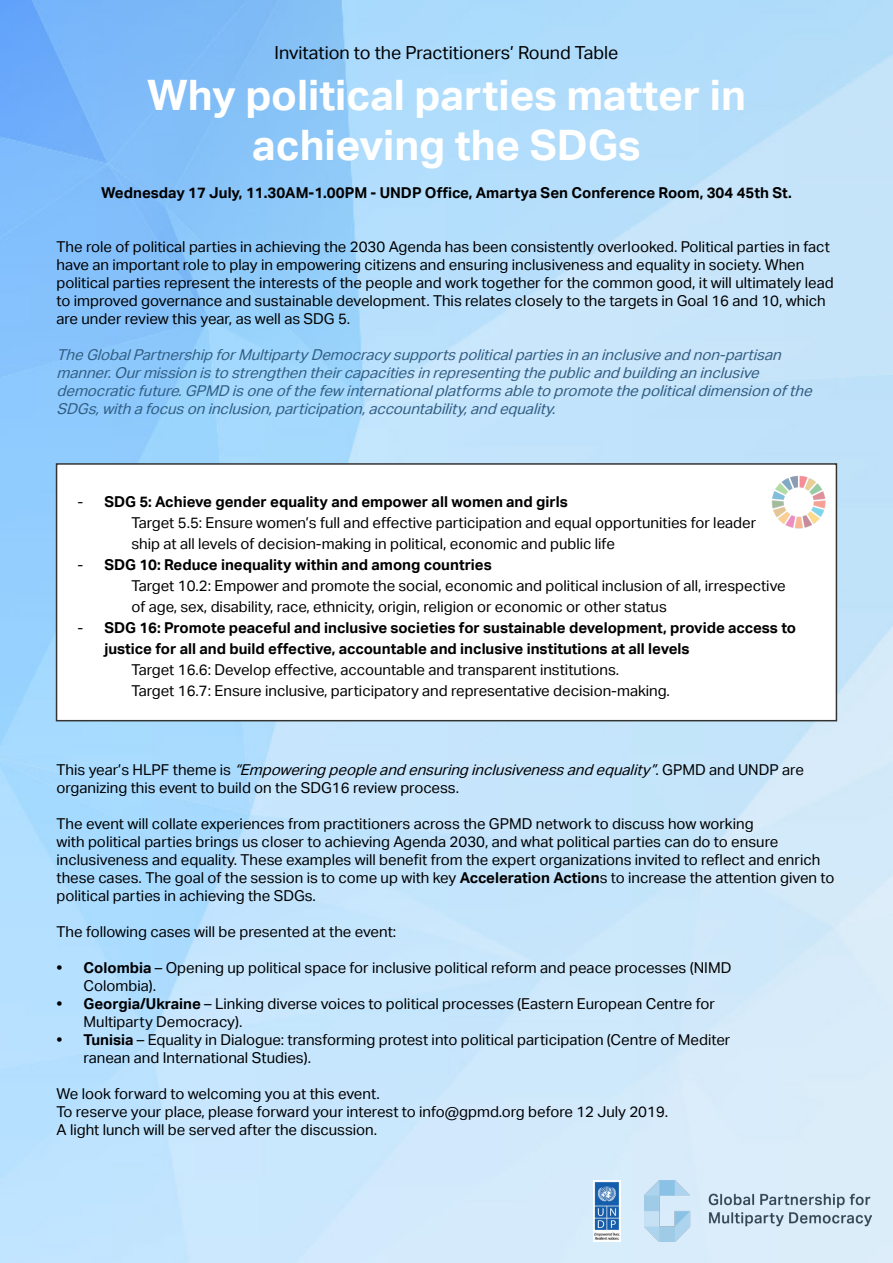
<style>
.page{position:relative;width:893px;height:1263px;background:#fff}
.page>*{position:absolute;margin:0;border:0;box-sizing:border-box;transform-origin:0 0}
.t1{font:700 42px/50.4px "Aktiv Grotesk";color:#fff;text-align:center}
.t2{font:18px "Aktiv Grotesk";color:#000}
.t3{font:15px/18px "Aktiv Grotesk";color:#000}
.t4{font:italic 15px "Aktiv Grotesk";color:#315d82}
.t5{font:700 15px "Aktiv Grotesk";color:#000}
.t6{font:italic 15px "Aktiv Grotesk";color:#000}
.s1{font-style:italic}
.s2{font-weight:700}
</style>
<div class="page">
<img style="left:0;top:0;width:893px;height:1263px">
<div style="left:56px;top:463px;width:781px;height:258px;background:#fff;border:2px solid #343433"></div>
<img style="left:593px;top:1180px;width:27px;height:62px">
<img style="left:644px;top:1180px;width:228px;height:62px">
<img style="left:771px;top:475px;width:55px;height:54px">
<p class="t2" style="left:275px;top:43px;width:345px">Invitation to the Practitioners’ Round Table</p>
<h1 class="t1" style="left:147px;top:70px;width:600px">Why political parties matter in achieving the SDGs</h1>
<p class="t5" style="left:101px;top:184px;width:692px">Wednesday 17 July, 11.30AM-1.00PM - UNDP Office, Amartya Sen Conference Room, 304 45th St.</p>
<p class="t3" style="left:57px;top:238px;width:779px">The role of political parties in achieving the 2030 Agenda has been consistently overlooked. Political parties in fact have an important role to play in empowering citizens and ensuring inclusiveness and equality in society. When political parties represent the interests of the people and work together for the common good it, will ultimately lead to improved governance and sustainable development. This relates closely to the targets in Goal 16 and 10, which are under review this year, as well as SDG 5.</p>
<p class="t4" style="left:693px;top:346px;width:97px">non partisan</p>
<p class="t4" style="left:86px;top:346px;width:53px">Global</p>
<p class="t4" style="left:215px;top:346px;width:29px">for</p>
<p class="t4" style="left:57px;top:346px;width:36px">The</p>
<p class="t4" style="left:133px;top:346px;width:89px">Partnership</p>
<p class="t4" style="left:238px;top:346px;width:79px">Multiparty</p>
<p class="t4" style="left:311px;top:346px;width:88px">Democracy</p>
<p class="t4" style="left:458px;top:346px;width:62px">political</p>
<p class="t4" style="left:515px;top:346px;width:57px">parties</p>
<p class="t4" style="left:566px;top:346px;width:21px">in</p>
<p class="t4" style="left:601px;top:346px;width:69px">inclusive</p>
<p class="t4" style="left:664px;top:346px;width:35px">and</p>
<p class="t4" style="left:393px;top:346px;width:72px">supports</p>
<p class="t4" style="left:581px;top:346px;width:26px">an</p>
<p class="t4" style="left:719px;top:346px;width:15px">-</p>
<p class="t4" style="left:114px;top:364px;width:35px">Our</p>
<p class="t4" style="left:143px;top:364px;width:62px">mission</p>
<p class="t4" style="left:199px;top:364px;width:21px">is</p>
<p class="t4" style="left:231px;top:364px;width:84px">strengthen</p>
<p class="t4" style="left:309px;top:364px;width:41px">their</p>
<p class="t4" style="left:344px;top:364px;width:80px">capacities</p>
<p class="t4" style="left:417px;top:364px;width:21px">in</p>
<p class="t4" style="left:433px;top:364px;width:96px">representing</p>
<p class="t4" style="left:523px;top:364px;width:32px">the</p>
<p class="t4" style="left:548px;top:364px;width:51px">public</p>
<p class="t4" style="left:593px;top:364px;width:35px">and</p>
<p class="t4" style="left:622px;top:364px;width:63px">building</p>
<p class="t4" style="left:699px;top:364px;width:69px">inclusive</p>
<p class="t4" style="left:214px;top:364px;width:23px">to</p>
<p class="t4" style="left:57px;top:364px;width:62px">manner</p>
<p class="t4" style="left:679px;top:364px;width:26px">an</p>
<p class="t4" style="left:108px;top:364px;width:13px">.</p>
<p class="t4" style="left:138px;top:382px;width:100px">future GPMD</p>
<p class="t4" style="left:178px;top:382px;width:13px">.</p>
<p class="t4" style="left:276px;top:382px;width:24px">of</p>
<p class="t4" style="left:319px;top:382px;width:34px">few</p>
<p class="t4" style="left:435px;top:382px;width:75px">platforms</p>
<p class="t4" style="left:772px;top:382px;width:24px">of</p>
<p class="t4" style="left:57px;top:382px;width:88px">democratic</p>
<p class="t4" style="left:232px;top:382px;width:21px">is</p>
<p class="t4" style="left:293px;top:382px;width:32px">the</p>
<p class="t4" style="left:346px;top:382px;width:95px">international</p>
<p class="t4" style="left:504px;top:382px;width:38px">able</p>
<p class="t4" style="left:615px;top:382px;width:32px">the</p>
<p class="t4" style="left:641px;top:382px;width:62px">political</p>
<p class="t4" style="left:697px;top:382px;width:81px">dimension</p>
<p class="t4" style="left:789px;top:382px;width:32px">the</p>
<p class="t4" style="left:536px;top:382px;width:23px">to</p>
<p class="t4" style="left:554px;top:382px;width:68px">promote</p>
<p class="t4" style="left:246px;top:382px;width:36px">one</p>
<p class="t4" style="left:57px;top:400px;width:83px">SDGs with</p>
<p class="t4" style="left:95px;top:400px;width:13px">,</p>
<p class="t4" style="left:145px;top:400px;width:48px">focus</p>
<p class="t4" style="left:208px;top:400px;width:266px">inclusion participation accountability</p>
<p class="t4" style="left:470px;top:400px;width:35px">and</p>
<p class="t4" style="left:499px;top:400px;width:64px">equality</p>
<p class="t4" style="left:134px;top:400px;width:18px">a</p>
<p class="t4" style="left:187px;top:400px;width:27px">on</p>
<p class="t4" style="left:269px;top:400px;width:13px">,</p>
<p class="t4" style="left:362px;top:400px;width:13px">,</p>
<p class="t4" style="left:463px;top:400px;width:13px">,</p>
<p class="t4" style="left:552px;top:400px;width:13px">.</p>
<p class="t3" style="left:77px;top:493px;width:7px">-</p>
<p class="t3" style="left:77px;top:556px;width:7px">-</p>
<p class="t3" style="left:77px;top:619px;width:7px">-</p>
<p class="t5" style="left:104px;top:493px;width:465px">SDG 5: Achieve gender equality and empower all women and girls</p>
<p class="t3" style="left:131px;top:513px;width:626px;line-height:21px">Target 5.5: Ensure women s’ full and effective participation and equal opportunities for leader ship at all levels of decision-making in political, economic and public life</p>
<p class="t5" style="left:104px;top:556px;width:389px">SDG 10: Reduce inequality within and among countries</p>
<p class="t3" style="left:131px;top:576px;width:656px;line-height:21px">Target 10.2: Empower and promote the social, economic and political inclusion of all, irrespective of age, sex, disability, race, ethnicity, origin, religion or economic or other status</p>
<p class="t5" style="left:104px;top:619px;width:693px">SDG 16: Promote peaceful and inclusive societies for sustainable development, provide access to</p>
<p class="t5" style="left:104px;top:640px;width:587px">justice for all and build effective, accountable and inclusive institutions at all levels</p>
<p class="t3" style="left:131px;top:660px;width:540px;line-height:21px">Target 16.6: Develop effective, accountable and transparent institutions.<br>Target 16.7: Ensure inclusive, participatory and representative decision-making.</p>
<p class="t3" style="left:650px;top:761px;width:155px">.<span class="s1">”</span>GPMD and UNDP are</p>
<p class="t3" style="left:57px;top:761px;width:404px">This year s’ HLPF theme is <span class="s1">“<br></span>organizing this event to build on the SDG16 review process.</p>
<p class="t3" style="left:57px;top:815px;width:779px">The event will collate experiences from practitioners across the GPMD network to discuss how working<br>with political parties brings us closer to achieving Agenda 2030, and what political parties can do to ensure inclusiveness and equality. These examples will benefit from the expert organizations invited to reflect and enrich these cases. The goal of the session is to come up with key <span class="s2">Acceleration Action</span>s to increase the attention given to political parties in achieving the SDGs.</p>
<p class="t3" style="left:57px;top:923px;width:341px">The following cases will be presented at the event:</p>
<p class="t3" style="left:84px;top:959px;width:649px"><span class="s2">Colombia</span> – Opening up political space for inclusive political reform and peace processes (NIMD</p>
<p class="t6" style="left:240px;top:761px;width:95px">Empowering</p>
<p class="t6" style="left:329px;top:761px;width:57px">people</p>
<p class="t6" style="left:379px;top:761px;width:35px">and</p>
<p class="t6" style="left:408px;top:761px;width:69px">ensuring</p>
<p class="t6" style="left:471px;top:761px;width:102px">inclusiveness</p>
<p class="t6" style="left:567px;top:761px;width:35px">and</p>
<p class="t6" style="left:596px;top:761px;width:64px">equality</p>
<p class="t5" style="left:57px;top:959px;width:7px">•</p>
<p class="t5" style="left:57px;top:995px;width:7px">•</p>
<p class="t5" style="left:57px;top:1031px;width:7px">•</p>
<p class="t3" style="left:84px;top:977px;width:633px">Colombia .(<br><span class="s2">Georgia/Ukraine</span> – Linking diverse voices to political processes (Eastern European Centre for</p>
<p class="t3" style="left:84px;top:1013px;width:648px">Multiparty Democracy .(<br><span class="s2">Tunisia</span> – Equality in Dialogue: transforming protest into political participation (Centre of Mediter</p>
<p class="t3" style="left:84px;top:1049px;width:229px">ranean and International Studies .(</p>
<p class="t3" style="left:57px;top:1085px;width:613px">We look forward to welcoming you at this event.<br>To reserve your place, please forward your interest to info@gpmd.org before 12 July 2019.<br>A light lunch will be served after the discussion.</p>
</div>
